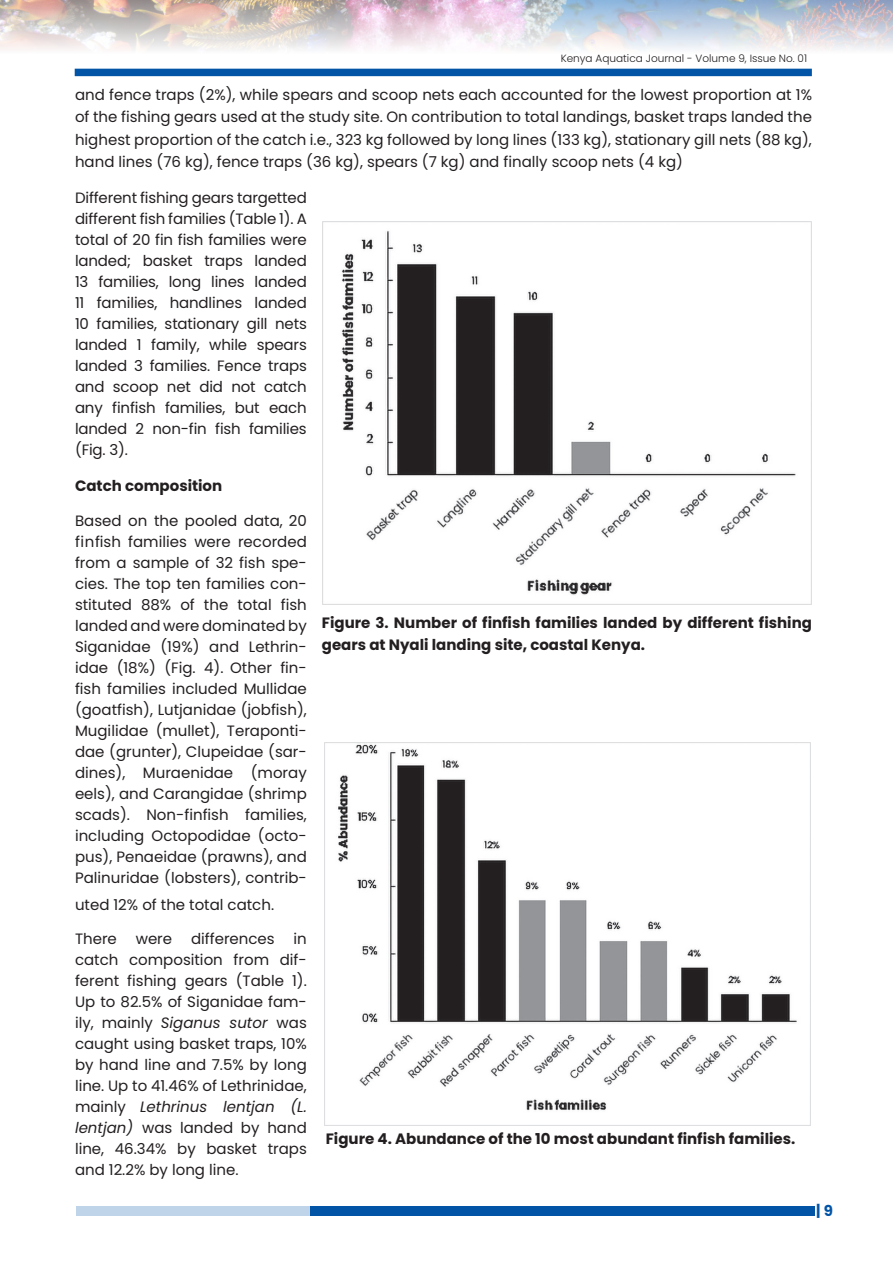
<style>
.page{position:relative;width:893px;height:1263px;background:#fff}
.page>*{position:absolute;margin:0;border:0;box-sizing:border-box;transform-origin:0 0}
.Btxt{font:15px/21px "Poppins";color:#231f20;text-align:justify}
.HD2{font:700 15px/22.5px "Poppins";color:#231f20}
.t1{font:700 15px "Poppins";color:#0154a6}
.t2{font:300 10.5px "Poppins";color:#231f20}
.s1{font-style:italic}
</style>
<div class="page">
<img style="left:0;top:0;width:892px;height:50px">
<div style="left:75px;top:69px;width:737px;height:7px;background:#0154a6"></div>
<div style="left:76px;top:1206px;width:235px;height:10px;background:#c0d4e9"></div>
<div style="left:310px;top:1206px;width:505px;height:10px;background:#0154a6"></div>
<img style="left:325px;top:742px;width:485px;height:369px">
<img style="left:322px;top:222px;width:490px;height:383px">
<p class="t2" style="left:561px;top:53px;width:248px">Kenya Aquatica Journal - Volume 9, Issue No. 01</p>
<p class="Btxt" style="left:75px;top:83px;width:738px;line-height:22.5px">and fence traps (2%), while spears and scoop nets each accounted for the lowest proportion at 1% of the fishing gears used at the study site. On contribution to total landings, basket traps landed the highest proportion of the catch i.e., 323 kg followed by long lines (133 kg), stationary gill nets (88 kg), hand lines (76 kg), fence traps (36 kg), spears (7 kg) and finally scoop nets (4 kg)</p>
<p class="Btxt" style="left:75px;top:188px;width:233px">Different fishing gears targetted different fish families (Table 1). A total of 20 fin fish families were landed; basket traps landed 13 families, long lines landed 11 families, handlines landed 10 families, stationary gill nets landed 1 family, while spears landed 3 families. Fence traps and scoop net did not catch any finfish families, but each landed 2 non-fin fish families (Fig. 3).</p>
<p class="HD2" style="left:75px;top:475px;width:149px">Catch composition</p>
<p class="Btxt" style="left:75px;top:510px;width:233px">Based on the pooled data, 20 finfish families were recorded from a sample of 32 fish spe&shy;cies. The top ten families con&shy;stituted 88% of the total fish landed and were dominated by Siganidae (19%) and Lethrin&shy;idae (18%) (Fig. 4). Other fin&shy;fish families included Mullidae (goatfish), Lutjanidae (jobfish), Mugilidae (mullet), Teraponti&shy;dae (grunter), Clupeidae (sar&shy;dines), Muraenidae (moray eels), and Carangidae (shrimp scads). Non-finfish families, including Octopodidae (octo&shy;pus), Penaeidae (prawns), and Palinuridae (lobsters), contrib-</p>
<p class="Btxt" style="left:75px;top:894px;width:201px">uted 12% of the total catch.</p>
<p class="Btxt" style="left:75px;top:929px;width:43px">There</p>
<p class="Btxt" style="left:136px;top:929px;width:38px">were</p>
<p class="Btxt" style="left:191px;top:929px;width:85px">differences</p>
<p class="HD2" style="left:322px;top:611px;width:492px">Figure 3. Number of finfish families landed by different fishing gears at Nyali landing site, coastal Kenya.</p>
<p class="Btxt" style="left:75px;top:929px;width:233px;text-indent:219px">in catch composition from dif&shy;ferent fishing gears (Table 1).<br>Up to 82.5% of Siganidae fam&shy;ily, mainly <span class="s1">Siganus sutor</span> was caught using basket traps, 10% by hand line and 7.5% by long line. Up to 41.46% of Lethrinidae, mainly <span class="s1">Lethrinus lentjan (L. lentjan)</span> was landed by hand line, 46.34% by basket traps and 12.2% by long line.</p>
<p class="HD2" style="left:326px;top:1127px;width:471px">Figure 4. Abundance of the 10 most abundant finfish families.</p>
<p class="t1" style="left:816px;top:1202px;width:18px">| 9</p>
</div>
